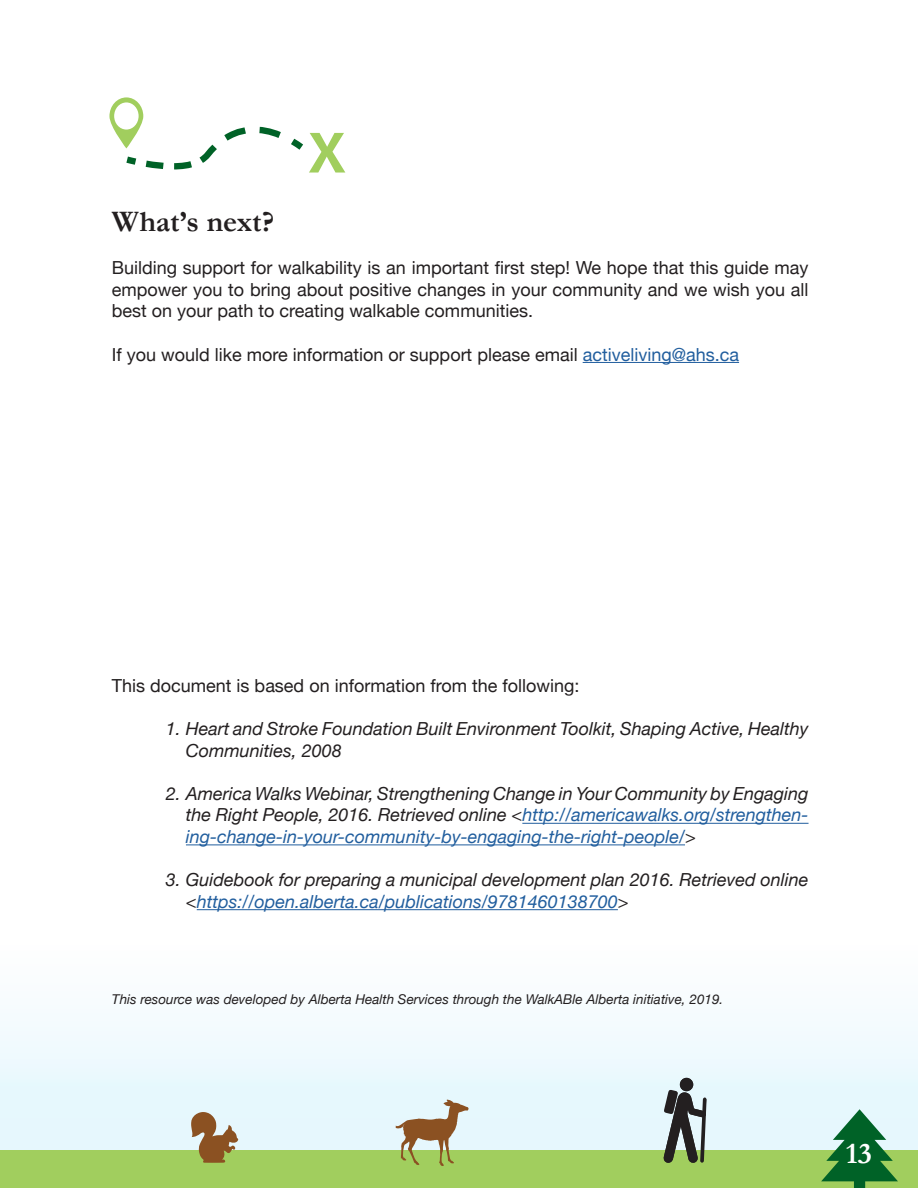
<style>
.page{position:relative;width:918px;height:1188px;background:#fff}
.page>*{position:absolute;margin:0;border:0;box-sizing:border-box;transform-origin:0 0}
.t1{font:700 30px "Garamond";color:#231f20}
.t2{font:700 30px "Garamond";color:#fff}
.t3{font:italic 18px/21.6px "Helvetica Neue";color:#231f20}
.t4{font:18px/21.6px "Helvetica Neue";color:#231f20;text-align:justify}
.t5{font:italic 13.5px "Helvetica Neue";color:#231f20}
.s1{color:#215e9e}
</style>
<div class="page">
<div style="left:0;top:944px;width:918px;height:207px;background:#f1fafe"></div>
<div style="left:0;top:1150px;width:918px;height:38px;background:#a1ce5e"></div>
<hr style="left:583px;top:362px;width:156px;height:1px;background:#215e9e">
<svg style="left:821px;top:1109px;width:77px;height:79px"></svg>
<svg style="left:109px;top:97px;width:236px;height:76px"></svg>
<div style="left:114px;top:102px;width:25px;height:28px;background:#fff;border-radius:50%"></div>
<svg style="left:663px;top:1078px;width:44px;height:85px"></svg>
<div style="left:680px;top:1078px;width:13px;height:13px;background:#231f20;border-radius:50%"></div>
<svg style="left:191px;top:1112px;width:47px;height:51px"></svg>
<svg style="left:395px;top:1100px;width:74px;height:66px"></svg>
<hr style="left:522px;top:823px;width:287px;height:1px;background:#215e9e">
<hr style="left:186px;top:844px;width:499px;height:1px;background:#215e9e">
<hr style="left:197px;top:909px;width:421px;height:1px;background:#215e9e">
<h1 class="t1" style="left:112px;top:204px;width:164px">What’s next?</h1>
<p class="t4" style="left:112px;top:258px;width:698px">Building support for walkability is an important first step! We hope that this guide may empower you to bring about positive changes in your community and we wish you all best on your path to creating walkable communities.</p>
<p class="t4" style="left:112px;top:344px;width:629px">If you would like more information or support please email <span class="s1">activeliving@ahs.ca</span></p>
<p class="t4" style="left:112px;top:676px;width:469px">This document is based on information from the following:</p>
<p class="t3" style="left:186px;top:719px;width:624px;text-indent:-20px">1. Heart and Stroke Foundation Built Environment Toolkit, Shaping Active, Healthy<br>Communities, 2008</p>
<p class="t3" style="left:186px;top:784px;width:624px;text-align:justify;text-indent:-20px">2. America Walks Webinar, Strengthening Change in Your Community by Engaging the Right People, 2016. Retrieved online &lt;<span class="s1">http://americawalks.org/strengthen&shy;ing-change-in-your-community-by-engaging-the-right-people/</span>&gt;</p>
<p class="t3" style="left:186px;top:870px;width:624px;text-indent:-20px">3. Guidebook for preparing a municipal development plan 2016. Retrieved online &lt;<span class="s1">https://open.alberta.ca/publications/9781460138700</span>&gt;</p>
<p class="t5" style="left:112px;top:990px;width:613px">This resource was developed by Alberta Health Services through the WalkABle Alberta initiative, 2019.</p>
<h1 class="t2" style="left:846px;top:1136px;width:27px">13</h1>
</div>
